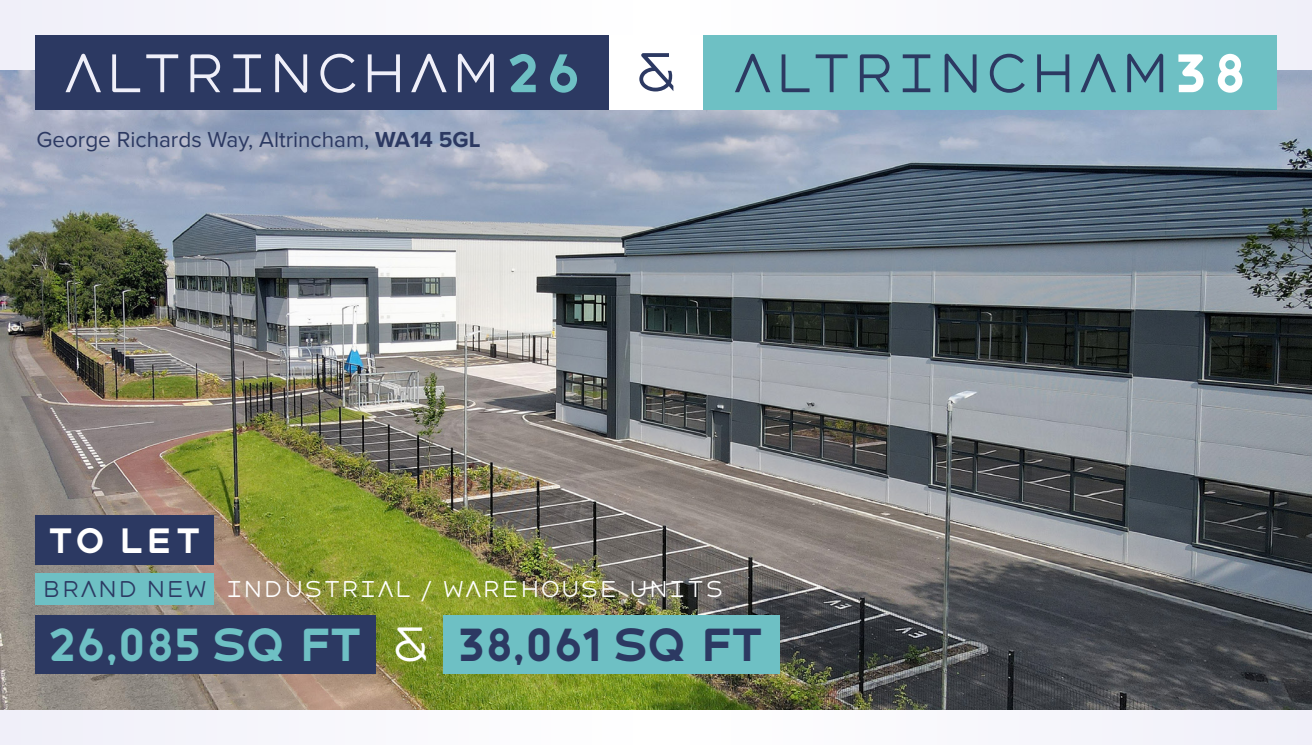
<style>
.page{position:relative;width:1312px;height:745px;background:#fff}
.page>*{position:absolute;margin:0;border:0;box-sizing:border-box;transform-origin:0 0}
.t1{font:54.38px "Havelock Titling";letter-spacing:-.04em;color:#2c3962}
.t2{font:700 46.62px "Havelock Titling";letter-spacing:-.14em;color:#6ec0c4}
.t3{font:700 35.38px "Havelock Titling";color:#fff}
.t4{font:23px "Havelock Titling";letter-spacing:-.035em;color:#fff}
.t5{font:22.5px "Proxima Nova";color:#2c3962}
.s1{color:#efeff9}
.s2{font-weight:700;color:#6ec0c4}
.s3{font-weight:700;color:#fff}
.s4{font-weight:700}
.s5{color:#2c3962}
.s6{font-weight:400;font-size:48.25px;color:#fff}
</style>
<div class="page">
<div style="left:0;top:0;width:1311px;height:744px;background:#f7f7fc"></div>
<img style="left:0;top:71px;width:1311px;height:638px">
<div style="left:443px;top:615px;width:336px;height:58px;background:#6ec0c4"></div>
<div style="left:35px;top:615px;width:341px;height:58px;background:#2c3962"></div>
<div style="left:35px;top:515px;width:178px;height:50px;background:#2c3962"></div>
<div style="left:35px;top:573px;width:178px;height:32px;background:#6ec0c4"></div>
<div style="left:702px;top:35px;width:574px;height:75px;background:#6ec0c4"></div>
<div style="left:35px;top:35px;width:574px;height:75px;background:#2c3962"></div>
<div style="left:609px;top:35px;width:94px;height:75px;background:#fff"></div>
<h1 class="t1" style="left:60px;top:28px;width:1190px"><span class="s1">ALTRINCHAM</span><span class="s2">26</span> &amp; ALTRINCHAM<span class="s3">38</span></h1>
<p class="t5" style="left:36px;top:122px;width:445px">George Richards Way, Altrincham, <span class="s4">WA14 5GL</span></p>
<h3 class="t3" style="left:45px;top:511px;width:160px">TO LET</h3>
<p class="t4" style="left:42px;top:570px;width:683px"><span class="s5">BRAND NEW</span> INDUSTRIAL / WAREHOUSE UNITS</p>
<h2 class="t2" style="left:44px;top:606px;width:724px">26,085 SQ FT <span class="s6">&amp;</span> <span class="s5">38,061 SQ FT</span></h2>
</div>
